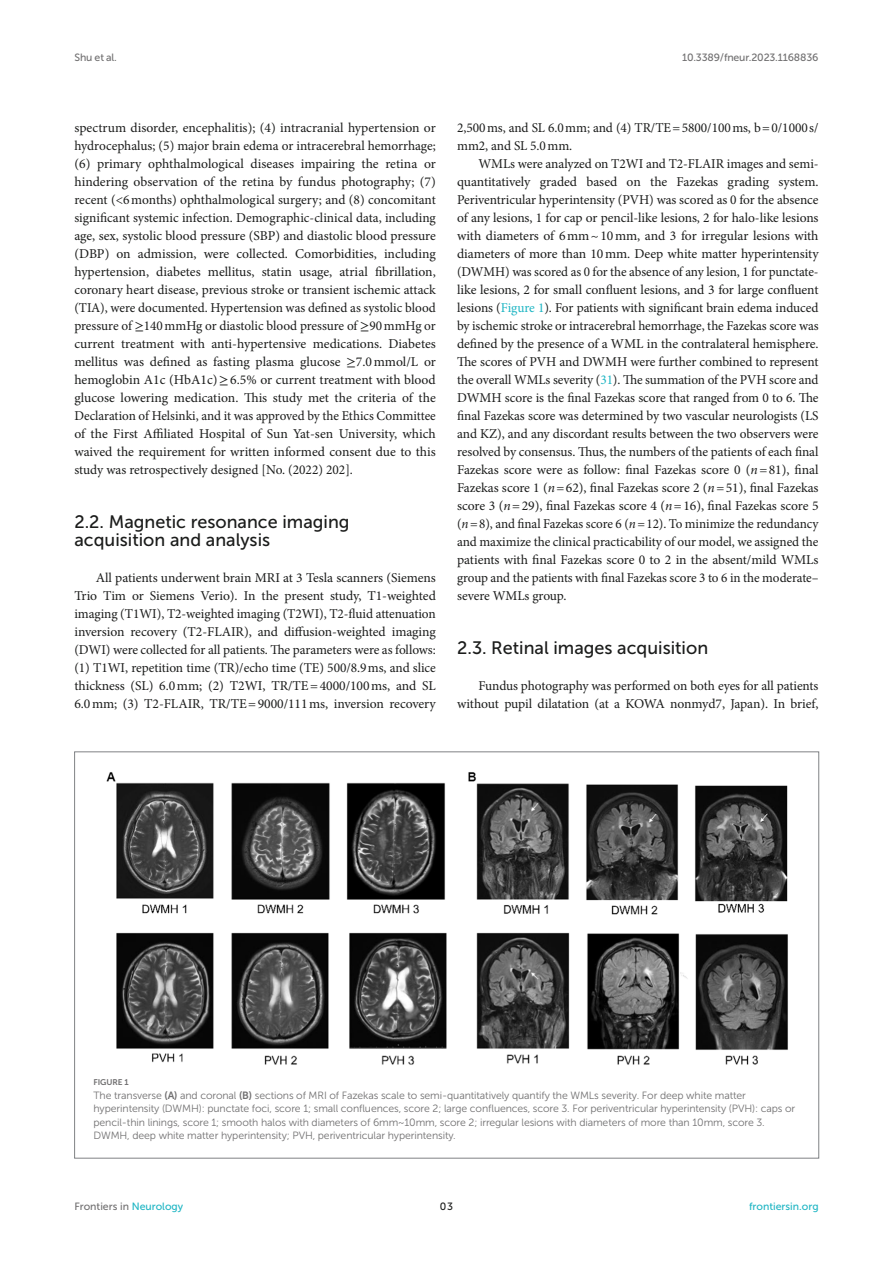
<style>
.page{position:relative;width:893px;height:1263px;background:#fff}
.page>*{position:absolute;margin:0;border:0;box-sizing:border-box;transform-origin:0 0}
.HEAD_2{font:18px/18px "Museo Sans 500";color:#1b1c1b}
.TEXT_FLUSH{font:13.5px/18px "Minion Pro";letter-spacing:-.005em;color:#1b1c1b;text-align:justify}
.TEXT{font:13.5px/18px "Minion Pro";letter-spacing:-.005em;color:#1b1c1b;text-align:justify}
.FIG_LEG{font:10.5px/13.5px "Museo Sans 300";letter-spacing:-.01em;color:#706f70}
.t1{font:10.5px "Museo Sans 500";letter-spacing:-.015em;color:#706f70}
.t2{font:10.5px "Museo Sans 500";color:#1db5c3}
.t3{font:10.5px "Museo Sans 500";color:#1b1c1b}
.FIG_HD{font:8.25px "Museo Sans 700";letter-spacing:-.01em;color:#706f70}
.s1{font-family:"STIX General"}
.s2{color:#1db5c3}
.s3{font-style:italic}
.s4{font-family:"Museo Sans 700"}
</style>
<div class="page">
<img style="left:106px;top:772px;width:682px;height:293px">
<p class="t1" style="left:74px;top:51px;width:44px">Shu et al.</p>
<p class="t1" style="left:682px;top:51px;width:138px">10.3389/fneur.2023.1168836</p>
<p class="TEXT_FLUSH" style="left:74px;top:119px;width:363px">spectrum disorder, encephalitis); (4) intracranial hypertension or hydrocephalus; (5) major brain edema or intracerebral hemorrhage; (6) primary ophthalmological diseases impairing the retina or hindering observation of the retina by fundus photography; (7) recent (&lt;6months) ophthalmological surgery; and (8) concomitant significant systemic infection. Demographic-clinical data, including age, sex, systolic blood pressure (SBP) and diastolic blood pressure (DBP) on admission, were collected. Comorbidities, including hypertension, diabetes mellitus, statin usage, atrial fibrillation, coronary heart disease, previous stroke or transient ischemic attack (TIA), were documented. Hypertension was defined as systolic blood pressure of <span class="s1">≥</span>140mmHg or diastolic blood pressure of <span class="s1">≥</span>90mmHg or current treatment with anti-hypertensive medications. Diabetes mellitus was defined as fasting plasma glucose <span class="s1">≥</span>7.0mmol/L or hemoglobin A1c (HbA1c)<span class="s1">≥</span>6.5% or current treatment with blood glucose lowering medication. This study met the criteria of the Declaration of Helsinki, and it was approved by the Ethics Committee of the First Affiliated Hospital of Sun Yat-sen University, which waived the requirement for written informed consent due to this study was retrospectively designed [No. (2022) 202].</p>
<p class="HEAD_2" style="left:74px;top:513px;width:277px">2.2. Magnetic resonance imaging acquisition and analysis</p>
<p class="TEXT_FLUSH" style="left:74px;top:569px;width:363px;text-indent:21px">All patients underwent brain MRI at 3 Tesla scanners (Siemens Trio Tim or Siemens Verio). In the present study, T1-weighted imaging (T1WI), T2-weighted imaging (T2WI), T2-fluid attenuation inversion recovery (T2-FLAIR), and diffusion-weighted imaging (DWI) were collected for all patients. The parameters were as follows: (1) T1WI, repetition time (TR)/echo time (TE) 500/8.9ms, and slice thickness (SL) 6.0mm; (2) T2WI, TR/TE=4000/100ms, and SL 6.0mm; (3) T2-FLAIR, TR/TE=9000/111ms, inversion recovery</p>
<p class="TEXT_FLUSH" style="left:457px;top:119px;width:363px">2,500ms, and SL 6.0mm; and (4) TR/TE=5800/100ms, b=0/1000s/ mm2, and SL 5.0mm.</p>
<p class="TEXT" style="left:457px;top:155px;width:363px;text-indent:21px">WMLs were analyzed on T2WI and T2-FLAIR images and semi&shy;quantitatively graded based on the Fazekas grading system.<br>Periventricular hyperintensity (PVH) was scored as 0 for the absence of any lesions, 1 for cap or pencil-like lesions, 2 for halo-like lesions with diameters of 6mm~10mm, and 3 for irregular lesions with diameters of more than 10mm. Deep white matter hyperintensity (DWMH) was scored as 0 for the absence of any lesion, 1 for punctate&shy;like lesions, 2 for small confluent lesions, and 3 for large confluent lesions (<span class="s2">Figure 1</span>). For patients with significant brain edema induced by ischemic stroke or intracerebral hemorrhage, the Fazekas score was defined by the presence of a WML in the contralateral hemisphere.<br>The scores of PVH and DWMH were further combined to represent the overall WMLs severity (<span class="s2">31</span>). The summation of the PVH score and DWMH score is the final Fazekas score that ranged from 0 to 6. The final Fazekas score was determined by two vascular neurologists (LS and KZ), and any discordant results between the two observers were resolved by consensus. Thus, the numbers of the patients of each final Fazekas score were as follow: final Fazekas score 0 (<span class="s3">n</span>=81), final Fazekas score 1 (<span class="s3">n</span>=62), final Fazekas score 2 (<span class="s3">n</span>=51), final Fazekas score 3 (<span class="s3">n</span>=29), final Fazekas score 4 (<span class="s3">n</span>=16), final Fazekas score 5 (<span class="s3">n</span>=8), and final Fazekas score 6 (<span class="s3">n</span>=12). To minimize the redundancy and maximize the clinical practicability of our model, we assigned the patients with final Fazekas score 0 to 2 in the absent/mild WMLs group and the patients with final Fazekas score 3 to 6 in the moderate– severe WMLs group.</p>
<p class="HEAD_2" style="left:457px;top:639px;width:253px">2.3. Retinal images acquisition</p>
<p class="TEXT_FLUSH" style="left:457px;top:677px;width:363px;text-align:right">Fundus photography was performed on both eyes for all patients without pupil dilatation (at a KOWA nonmyd7, Japan). In brief,</p>
<p class="FIG_HD" style="left:94px;top:1078px;width:37px">FIGURE 1</p>
<p class="FIG_LEG" style="left:94px;top:1088px;width:703px">The transverse <span class="s4">(A)</span> and coronal <span class="s4">(B)</span> sections of MRI of Fazekas scale to semi-quantitatively quantify the WMLs severity. For deep white matter hyperintensity (DWMH): punctate foci, score 1; small confluences, score 2; large confluences, score 3. For periventricular hyperintensity (PVH): caps or pencil-thin linings, score 1; smooth halos with diameters of 6 mm ~ 10 mm, score 2; irregular lesions with diameters of more than 10 mm, score 3.<br>DWMH, deep white matter hyperintensity; PVH, periventricular hyperintensity.</p>
<p class="t1" style="left:74px;top:1200px;width:110px">Frontiers in <span class="s2">Neurology</span></p>
<p class="t3" style="left:440px;top:1200px;width:15px">03</p>
<p class="t2" style="left:749px;top:1200px;width:71px">frontiersin.org</p>
</div>
